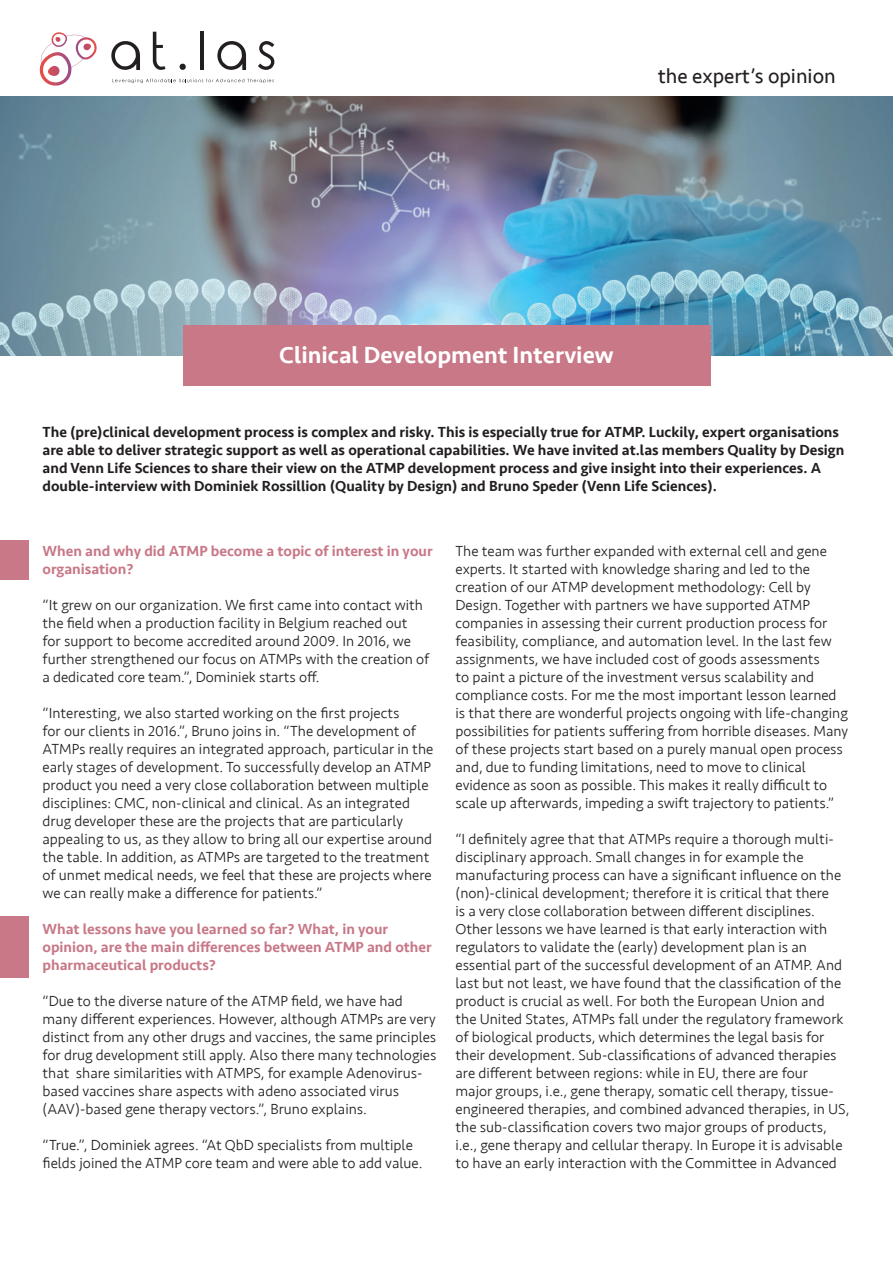
<style>
.page{position:relative;width:893px;height:1263px;background:#fff}
.page>*{position:absolute;margin:0;border:0;box-sizing:border-box;transform-origin:0 0}
.t1{font:500 24px "Seravek";color:#fff}
.t2{font:21px "Seravek";color:#231f20}
.t3{font:300 15px/18px "Seravek";color:#231f20}
.t4{font:500 15px/18px "Seravek";color:#231f20}
.t5{font:500 15px/18px "Seravek";color:#c87887}
</style>
<div class="page">
<img style="left:0;top:97px;width:893px;height:258px">
<div style="left:183px;top:325px;width:527px;height:60px;background:#c87887"></div>
<div style="left:0;top:540px;width:29px;height:40px;background:#c87887"></div>
<div style="left:0;top:917px;width:29px;height:61px;background:#c87887"></div>
<svg style="left:111px;top:41px;width:29px;height:29px"></svg>
<svg style="left:153px;top:32px;width:12px;height:38px"></svg>
<svg style="left:180px;top:64px;width:6px;height:6px"></svg>
<hr style="left:200px;top:32px;width:4px;height:38px;background:#231f20">
<svg style="left:217px;top:41px;width:29px;height:29px"></svg>
<svg style="left:258px;top:41px;width:16px;height:29px"></svg>
<svg style="left:112px;top:79px;width:162px;height:4px"></svg>
<svg style="left:39px;top:32px;width:58px;height:54px"></svg>
<h2 class="t2" style="left:658px;top:59px;width:179px">the expert’s opinion</h2>
<h1 class="t1" style="left:279px;top:340px;width:336px">Clinical Development Interview</h1>
<p class="t4" style="left:43px;top:423px;width:803px">The (pre)clinical development process is complex and risky. This is especially true for ATMP. Luckily, expert organisations are able to deliver strategic support as well as operational capabilities. We have invited at.las members Quality by Design and Venn Life Sciences to share their view on the ATMP development process and give insight into their experiences. A double-interview with Dominiek Rossillion (Quality by Design) and Bruno Speder (Venn Life Sciences).</p>
<p class="t5" style="left:43px;top:542px;width:392px">When and why did ATMP become a topic of interest in your organisation?</p>
<p class="t3" style="left:43px;top:596px;width:388px">“It grew on our organization. We first came into contact with the field when a production facility in Belgium reached out for support to become accredited around 2009. In 2016, we further strengthened our focus on ATMPs with the creation of a dedicated core team.”, Dominiek starts off.</p>
<p class="t3" style="left:43px;top:704px;width:392px">“Interesting, we also started working on the first projects<br>for our clients in 2016.”, Bruno joins in. “The development of ATMPs really requires an integrated approach, particular in the early stages of development. To successfully develop an ATMP product you need a very close collaboration between multiple disciplines: CMC, non-clinical and clinical. As an integrated drug developer these are the projects that are particularly appealing to us, as they allow to bring all our expertise around the table. In addition, as ATMPs are targeted to the treatment of unmet medical needs, we feel that these are projects where we can really make a difference for patients.”</p>
<p class="t5" style="left:43px;top:920px;width:391px">What lessons have you learned so far? What, in your opinion, are the main differences between ATMP and other pharmaceutical products?</p>
<p class="t3" style="left:43px;top:992px;width:395px">“Due to the diverse nature of the ATMP field, we have had many different experiences. However, although ATMPs are very distinct from any other drugs and vaccines, the same principles for drug development still apply. Also there many technologies that share similarities with ATMPS, for example Adenovirus&shy;based vaccines share aspects with adeno associated virus (AAV)-based gene therapy vectors.”, Bruno explains.</p>
<p class="t3" style="left:43px;top:1136px;width:381px">“True.”, Dominiek agrees. “At QbD specialists from multiple fields joined the ATMP core team and were able to add value.</p>
<p class="t3" style="left:455px;top:542px;width:394px">The team was further expanded with external cell and gene experts. It started with knowledge sharing and led to the creation of our ATMP development methodology: Cell by Design. Together with partners we have supported ATMP companies in assessing their current production process for feasibility, compliance, and automation level. In the last few assignments, we have included cost of goods assessments<br>to paint a picture of the investment versus scalability and compliance costs. For me the most important lesson learned is that there are wonderful projects ongoing with life-changing possibilities for patients suffering from horrible diseases. Many of these projects start based on a purely manual open process and, due to funding limitations, need to move to clinical evidence as soon as possible. This makes it really difficult to scale up afterwards, impeding a swift trajectory to patients.”</p>
<p class="t3" style="left:455px;top:830px;width:395px">“I definitely agree that that ATMPs require a thorough multi&shy;disciplinary approach. Small changes in for example the manufacturing process can have a significant influence on the (non)-clinical development; therefore it is critical that there<br>is a very close collaboration between different disciplines.<br>Other lessons we have learned is that early interaction with regulators to validate the (early) development plan is an essential part of the successful development of an ATMP. And last but not least, we have found that the classification of the product is crucial as well. For both the European Union and the United States, ATMPs fall under the regulatory framework of biological products, which determines the legal basis for their development. Sub-classifications of advanced therapies are different between regions: while in EU, there are four<br>major groups, i.e., gene therapy, somatic cell therapy, tissue&shy;engineered therapies, and combined advanced therapies, in US, the sub-classification covers two major groups of products, i.e., gene therapy and cellular therapy. In Europe it is advisable to have an early interaction with the Committee in Advanced</p>
</div>
